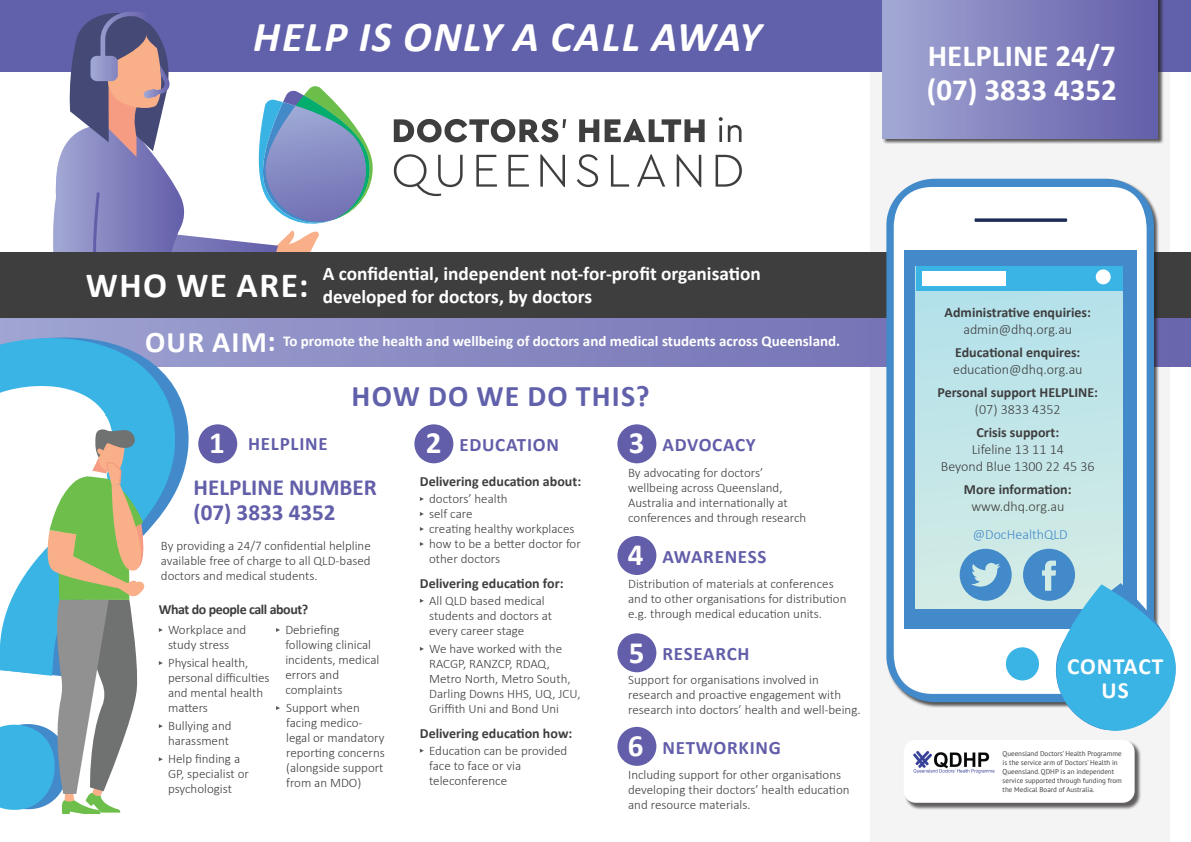
<style>
.page{position:relative;width:1191px;height:842px;background:#fff}
.page>*{position:absolute;margin:0;border:0;box-sizing:border-box;transform-origin:0 0}
.t1{font:italic 700 42.9px "Calibri";letter-spacing:.04em;color:#fff}
.t2{font:700 30.9px/34.1px "Calibri";color:#fff}
.t3{font:700 30px "Calibri";letter-spacing:.04em;color:#6160ab}
.t4{font:700 23.3px/24px "Calibri";letter-spacing:.04em;color:#fff;text-align:center}
.t5{font:700 23.1px/25.2px "Calibri";color:#625ea9}
.t6{font:700 19.3px/23.2px "Calibri";color:#fff}
.t7{font:700 19px "Calibri";letter-spacing:.04em;color:#625ea9}
.t8{font:700 15px "Calibri";color:#fff}
.t9{font:700 14px "Calibri";color:#3e3e3f}
.t10{font:300 14px/17px "Calibri";color:#3e3e3f;text-align:center}
.t11{font:700 14px "Calibri";letter-spacing:-.03em;color:#3e3e3f}
.t12{font:300 14px "Calibri";color:#428ac9}
.t13{font:300 13px/15px "Calibri";color:#3e3e3f}
.t14{font:7px/9px "PT Sans";color:#3e3e3f}
.s1{font-size:30px}
.s2{font-size:31px;color:#fff}
</style>
<div class="page">
<div style="left:870px;top:0;width:299px;height:842px;background:#f4f4f4"></div>
<div style="left:0;top:253px;width:1191px;height:104px;background:#3e3e3f"></div>
<svg style="left:0;top:318px;width:1191px;height:49px;background:#8181bd"></svg>
<div style="left:0;top:0;width:1191px;height:71px;background:#6160ab"></div>
<div style="left:886px;top:178px;width:273px;height:530px;background:#231f20;opacity:.75"></div>
<div style="left:886px;top:179px;width:268px;height:523px;background:#428ac9;border-radius:47px"></div>
<div style="left:893px;top:187px;width:253px;height:507px;background:#fff"></div>
<div style="left:903px;top:250px;width:233px;height:378px;background:#428ac9"></div>
<div style="left:1006px;top:647px;width:33px;height:33px;background:#3ab4e5;border-radius:50%"></div>
<svg style="left:974px;top:218px;width:93px;height:4px"></svg>
<div style="left:916px;top:267px;width:206px;height:341px;background:linear-gradient(to bottom,#b1e0eb,#d4ece5)"></div>
<div style="left:916px;top:267px;width:206px;height:24px;background:#3ab4e5"></div>
<div style="left:922px;top:271px;width:83px;height:14px;background:#fff"></div>
<div style="left:1095px;top:269px;width:15px;height:15px;background:#fff;border-radius:50%"></div>
<svg style="left:959px;top:549px;width:52px;height:52px"></svg>
<svg style="left:180px;top:356px;width:14px;height:126px"></svg>
<svg style="left:0;top:335px;width:180px;height:475px"></svg>
<svg style="left:159px;top:628px;width:4px;height:4px"></svg>
<svg style="left:159px;top:661px;width:4px;height:4px"></svg>
<svg style="left:159px;top:724px;width:4px;height:4px"></svg>
<svg style="left:159px;top:757px;width:4px;height:4px"></svg>
<svg style="left:276px;top:628px;width:4px;height:4px"></svg>
<svg style="left:276px;top:706px;width:4px;height:4px"></svg>
<svg style="left:44px;top:410px;width:109px;height:404px"></svg>
<svg style="left:420px;top:497px;width:4px;height:4px"></svg>
<svg style="left:420px;top:512px;width:4px;height:4px"></svg>
<svg style="left:420px;top:527px;width:4px;height:4px"></svg>
<svg style="left:420px;top:542px;width:4px;height:4px"></svg>
<svg style="left:420px;top:599px;width:4px;height:4px"></svg>
<svg style="left:420px;top:647px;width:4px;height:4px"></svg>
<div style="left:198px;top:424px;width:39px;height:39px;background:#625ea9;border-radius:50%"></div>
<div style="left:414px;top:424px;width:39px;height:39px;background:#625ea9;border-radius:50%"></div>
<div style="left:617px;top:424px;width:39px;height:39px;background:#625ea9;border-radius:50%"></div>
<div style="left:882px;top:0;width:281px;height:144px;background:#231f20;opacity:.75"></div>
<div style="left:882px;top:0;width:275px;height:138px;background:linear-gradient(to right,#a2a7d3,#635da9)"></div>
<div style="left:617px;top:536px;width:39px;height:39px;background:#625ea9;border-radius:50%"></div>
<div style="left:617px;top:633px;width:39px;height:39px;background:#625ea9;border-radius:50%"></div>
<div style="left:617px;top:727px;width:39px;height:39px;background:#625ea9;border-radius:50%"></div>
<svg style="left:579px;top:119px;width:125px;height:23px"></svg>
<svg style="left:394px;top:154px;width:68px;height:42px"></svg>
<svg style="left:476px;top:155px;width:21px;height:32px"></svg>
<svg style="left:508px;top:155px;width:21px;height:32px"></svg>
<svg style="left:540px;top:154px;width:25px;height:33px"></svg>
<svg style="left:577px;top:154px;width:21px;height:33px"></svg>
<svg style="left:611px;top:155px;width:18px;height:32px"></svg>
<svg style="left:637px;top:154px;width:28px;height:33px"></svg>
<svg style="left:676px;top:154px;width:25px;height:33px"></svg>
<svg style="left:715px;top:155px;width:27px;height:32px"></svg>
<svg style="left:719px;top:117px;width:3px;height:25px"></svg>
<svg style="left:728px;top:125px;width:13px;height:17px"></svg>
<svg style="left:394px;top:119px;width:172px;height:24px"></svg>
<div style="left:904px;top:741px;width:237px;height:69px;background:#231f20;opacity:.7"></div>
<div style="left:903px;top:740px;width:231px;height:63px;background:#fff;border-radius:12px"></div>
<img style="left:913px;top:750px;width:82px;height:24px">
<svg style="left:40px;top:12px;width:336px;height:344px"></svg>
<svg style="left:1023px;top:549px;width:153px;height:182px"></svg>
<h1 class="t1" style="left:253px;top:7px;width:509px">HELP IS ONLY A CALL AWAY</h1>
<h3 class="t6" style="left:86px;top:262px;width:676px;text-indent:237px">A confidential, independent not-for-profit organisation<br><sup>WHO</sup> <sup>WE</sup> <sup>ARE:</sup> developed for doctors, by doctors</h3>
<p class="t8" style="left:145px;top:331px;width:696px"><span class="s1">OUR AIM:</span> To promote the health and wellbeing of doctors and medical students across Queensland.</p>
<h3 class="t3" style="left:352px;top:374px;width:299px">HOW DO WE DO THIS?</h3>
<h3 class="t7" style="left:209px;top:430px;width:120px"><span class="s2">1</span> HELPLINE</h3>
<h3 class="t7" style="left:426px;top:431px;width:134px"><span class="s2">2</span> EDUCATION</h3>
<h3 class="t5" style="left:194px;top:474px;width:185px">HELPLINE NUMBER (07) 3833 4352</h3>
<p class="t13" style="left:161px;top:538px;width:211px;text-align:justify">By providing a 24/7 confidential helpline available free of charge to all QLD-based doctors and medical students.</p>
<p class="t11" style="left:159px;top:599px;width:151px">What do people call about?</p>
<p class="t13" style="left:168px;top:622px;width:80px">Workplace and study stress</p>
<p class="t13" style="left:168px;top:655px;width:103px">Physical health, personal difficulties and mental health matters</p>
<p class="t13" style="left:168px;top:718px;width:65px">Bullying and harassment</p>
<p class="t13" style="left:168px;top:751px;width:82px">Help finding a<br>GP, specialist or psychologist</p>
<p class="t13" style="left:285px;top:622px;width:95px">Debriefing following clinical incidents, medical errors and complaints</p>
<p class="t13" style="left:286px;top:700px;width:100px">Support when facing medico&shy;legal or mandatory reporting concerns (alongside support from an MDO)</p>
<p class="t9" style="left:420px;top:472px;width:163px">Delivering education about:</p>
<p class="t13" style="left:429px;top:491px;width:153px">doctors’ health<br>self care<br>creating healthy workplaces how to be a better doctor for other doctors</p>
<p class="t9" style="left:420px;top:574px;width:145px">Delivering education for:</p>
<p class="t13" style="left:429px;top:593px;width:124px">All QLD based medical students and doctors at every career stage</p>
<p class="t13" style="left:429px;top:641px;width:153px">We have worked with the<br>RACGP, RANZCP, RDAQ,<br>Metro North, Metro South,<br>Darling Downs HHS, UQ, JCU,<br>Griffith Uni and Bond Uni</p>
<p class="t9" style="left:420px;top:724px;width:154px">Delivering education how:</p>
<p class="t13" style="left:429px;top:743px;width:140px">Education can be provided face to face or via teleconference</p>
<h3 class="t7" style="left:629px;top:431px;width:128px"><span class="s2">3</span> ADVOCACY</h3>
<p class="t13" style="left:628px;top:465px;width:180px">By advocating for doctors’ wellbeing across Queensland,<br>Australia and internationally at conferences and through research</p>
<h3 class="t7" style="left:628px;top:543px;width:140px"><span class="s2">4</span> AWARENESS</h3>
<p class="t13" style="left:628px;top:576px;width:220px">Distribution of materials at conferences and to other organisations for distribution e.g. through medical education units.</p>
<h3 class="t7" style="left:629px;top:640px;width:122px"><span class="s2">5</span> RESEARCH</h3>
<p class="t13" style="left:628px;top:672px;width:234px">Support for organisations involved in research and proactive engagement with research into doctors’ health and well-being.</p>
<h3 class="t7" style="left:628px;top:734px;width:154px"><span class="s2">6</span> NETWORKING</h3>
<p class="t13" style="left:628px;top:767px;width:223px">Including support for other organisations developing their doctors’ health education and resource materials.</p>
<h2 class="t2" style="left:927px;top:38px;width:191px">HELPLINE 24/7 (07) 3833 4352</h2>
<p class="t9" style="left:944px;top:302px;width:148px">Administrative enquiries:</p>
<p class="t10" style="left:963px;top:320px;width:110px">admin@dhq.org.au</p>
<p class="t9" style="left:955px;top:342px;width:127px">Educational enquires:</p>
<p class="t10" style="left:953px;top:360px;width:131px">education@dhq.org.au</p>
<p class="t9" style="left:937px;top:382px;width:162px">Personal support HELPLINE:</p>
<p class="t10" style="left:975px;top:401px;width:87px">(07) 3833 4352</p>
<p class="t9" style="left:976px;top:422px;width:84px">Crisis support:</p>
<p class="t10" style="left:941px;top:441px;width:155px">Lifeline 13 11 14<br>Beyond Blue 1300 22 45 36</p>
<p class="t9" style="left:964px;top:480px;width:109px">More information:</p>
<p class="t10" style="left:971px;top:498px;width:94px">www.dhq.org.au</p>
<p class="t12" style="left:972px;top:525px;width:97px">@DocHealthQLD</p>
<h3 class="t4" style="left:1067px;top:654px;width:98px">CONTACT<br>US</h3>
<p class="t14" style="left:1002px;top:749px;width:121px">Queensland Doctors’ Health Programme is the service arm of Doctors’ Health in Queensland. QDHP is an independent service supported through funding from the Medical Board of Australia.</p>
</div>
